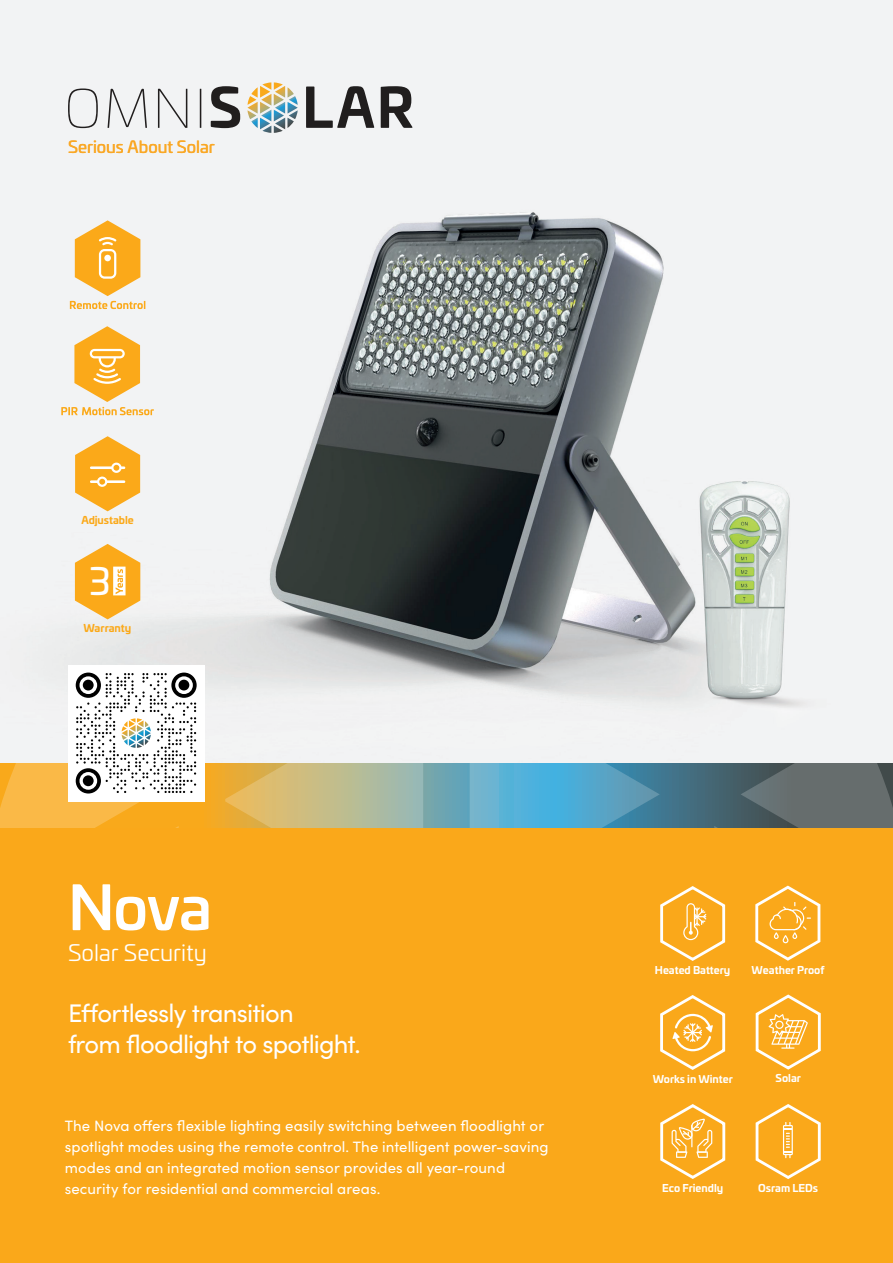
<style>
.page{position:relative;width:893px;height:1263px;background:#fff}
.page>*{position:absolute;margin:0;border:0;box-sizing:border-box;transform-origin:0 0}
.Headline_-_Bold__Align_Left{font:500 60px "Univia Pro";color:#fff}
.t1{font:36.9px "Univia Pro";color:#fff}
.t2{font:25.5px "Sofia Pro";letter-spacing:-.03em;color:#fff}
.t3{font:22.5px "Univia Pro";letter-spacing:.005em;color:#fff}
.t4{font:16.5px "Univia Pro";color:#faa826}
.Body_Text_-_Regular__Align_Left{font:15px/21px "Sofia Pro";letter-spacing:.005em;color:#fff}
.t5{font:700 10.35px "Univia Pro";color:#fff}
.t6{font:700 10.35px "Univia Pro";letter-spacing:-.01em;color:#fba919}
</style>
<div class="page">
<img style="left:0;top:3px;width:893px;height:760px">
<svg style="left:68px;top:82px;width:344px;height:51px"></svg>
<div style="left:0;top:819px;width:893px;height:444px;background:#faa81a"></div>
<svg style="left:0;top:763px;width:893px;height:64px;background:#8d9b83"></svg>
<div style="left:68px;top:665px;width:136px;height:136px;background:#fff"></div>
<svg style="left:76px;top:672px;width:121px;height:121px"></svg>
<svg style="left:755px;top:995px;width:66px;height:75px"></svg>
<svg style="left:755px;top:1104px;width:66px;height:75px"></svg>
<svg style="left:660px;top:886px;width:66px;height:75px"></svg>
<svg style="left:660px;top:995px;width:66px;height:75px"></svg>
<svg style="left:660px;top:1104px;width:66px;height:75px"></svg>
<svg style="left:755px;top:885px;width:65px;height:76px"></svg>
<svg style="left:61px;top:326px;width:93px;height:89px"></svg>
<svg style="left:70px;top:220px;width:75px;height:89px"></svg>
<svg style="left:75px;top:436px;width:65px;height:75px"></svg>
<svg style="left:75px;top:544px;width:65px;height:75px"></svg>
<p class="t4" style="left:68px;top:135px;width:148px">Serious About Solar</p>
<p class="t6" style="left:82px;top:512px;width:54px">Adjustable</p>
<p class="t1" style="left:89px;top:554px;width:23px">3</p>
<p class="t6" style="left:83px;top:620px;width:50px">Warranty</p>
<p class="Headline_-_Bold__Align_Left" style="left:68px;top:861px;width:146px">Nova</p>
<p class="t3" style="left:68px;top:936px;width:140px">Solar Security</p>
<p class="t2" style="left:68px;top:994px;width:227px">Effortlessly transition</p>
<p class="t2" style="left:68px;top:1025px;width:294px">from floodlight to spotlight.</p>
<p class="Body_Text_-_Regular__Align_Left" style="left:65px;top:1114px;width:485px">The Nova offers flexible lighting easily switching between floodlight or spotlight modes using the remote control. The intelligent power-saving modes and an integrated motion sensor provides all year-round security for residential and commercial areas.</p>
<p class="t5" style="left:655px;top:961px;width:77px">Heated Battery</p>
<p class="t5" style="left:751px;top:961px;width:74px">Weather Proof</p>
<p class="t5" style="left:653px;top:1070px;width:82px">Works in Winter</p>
<p class="t5" style="left:776px;top:1070px;width:27px">Solar</p>
<p class="t5" style="left:662px;top:1179px;width:63px">Eco Friendly</p>
<p class="t5" style="left:758px;top:1180px;width:61px">Osram LEDs</p>
</div>
